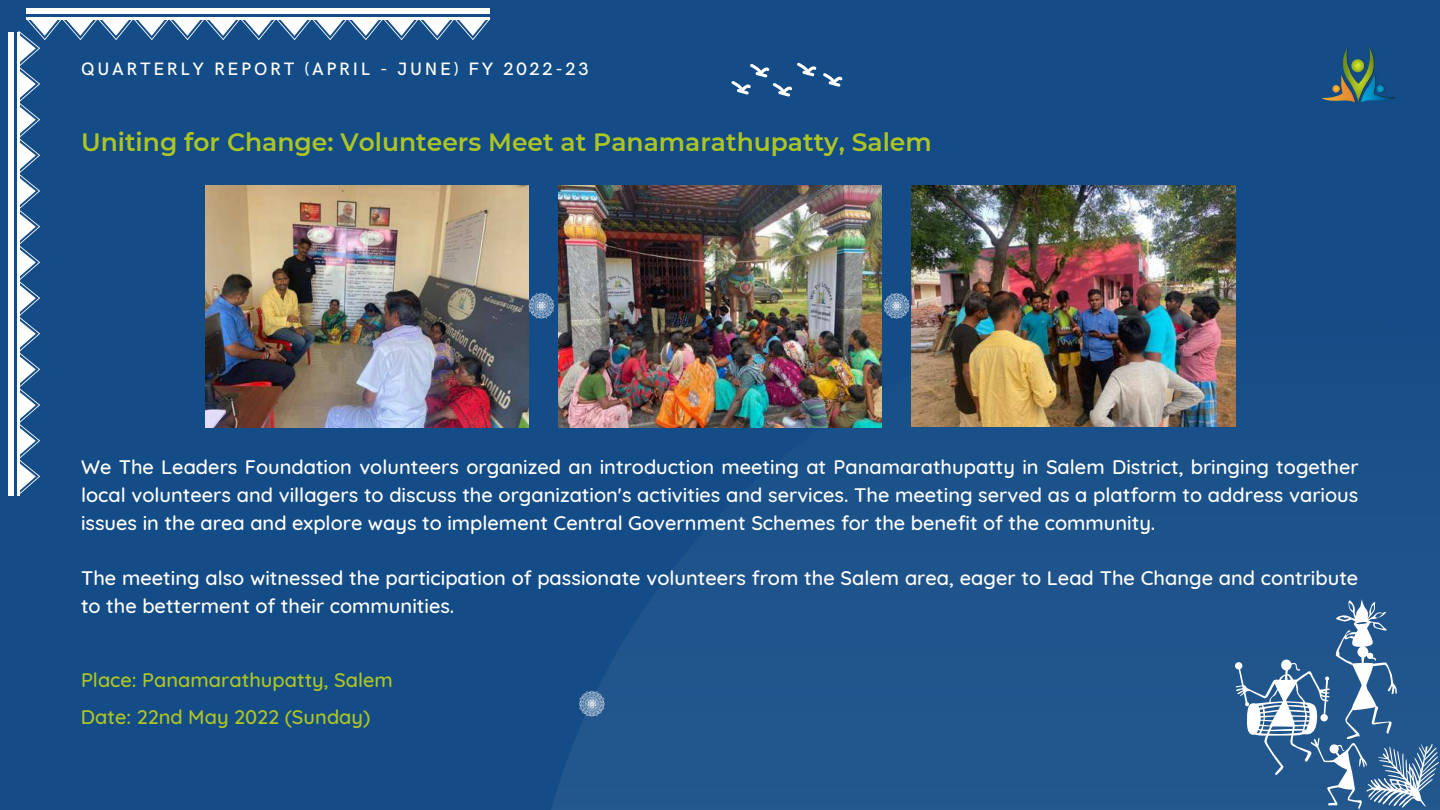
<style>
.page{position:relative;width:1440px;height:810px;background:#134c86}
.page>*{position:absolute;margin:0;border:0;box-sizing:border-box;transform-origin:0 0}
.t1{font:600 25px "Montserrat";color:#adc523}
.t2{font:500 20px/27.8px "Quicksand";color:#fff;text-align:justify}
.t3{font:500 20px/37.2px "Quicksand";color:#adc523}
.t4{font:500 18px "HK Grotesk";letter-spacing:.15em;color:#fff}
</style>
<div class="page">
<svg style="left:528px;top:302px;width:912px;height:508px;fill:#1d548b"></svg>
<img style="left:912px;top:185px;width:323px;height:241px">
<img style="left:558px;top:185px;width:324px;height:243px">
<img style="left:491px;top:186px;width:37px;height:242px">
<hr style="left:26px;top:18px;width:464px;height:2px;background:#fff">
<div style="left:26px;top:9px;width:464px;height:5px;background:#fff"></div>
<img style="left:19px;top:20px;width:472px;height:474px">
<hr style="left:18px;top:32px;width:2px;height:464px;background:#fff">
<div style="left:9px;top:32px;width:5px;height:464px;background:#fff"></div>
<img style="left:1321px;top:47px;width:74px;height:56px">
<svg style="left:1235px;top:598px;width:205px;height:212px"></svg>
<svg style="left:579px;top:691px;width:26px;height:26px"></svg>
<svg style="left:731px;top:63px;width:86px;height:34px"></svg>
<svg style="left:823px;top:73px;width:20px;height:14px"></svg>
<svg style="left:884px;top:293px;width:26px;height:26px"></svg>
<svg style="left:528px;top:293px;width:26px;height:26px"></svg>
<p class="t4" style="left:81px;top:59px;width:509px">QUARTERLY REPORT (APRIL - JUNE) FY 2022-23</p>
<p class="t1" style="left:81px;top:127px;width:852px">Uniting for Change: Volunteers Meet at Panamarathupatty, Salem</p>
<p class="t2" style="left:81px;top:453px;width:1279px">We The Leaders Foundation volunteers organized an introduction meeting at Panamarathupatty in Salem District, bringing together local volunteers and villagers to discuss the organization's activities and services. The meeting served as a platform to address various issues in the area and explore ways to implement Central Government Schemes for the benefit of the community.</p>
<p class="t2" style="left:81px;top:564px;width:1279px">The meeting also witnessed the participation of passionate volunteers from the Salem area, eager to Lead The Change and contribute to the betterment of their communities.</p>
<p class="t3" style="left:81px;top:661px;width:314px">Place: Panamarathupatty, Salem<br>Date: 22nd May 2022 (Sunday)</p>
</div>
